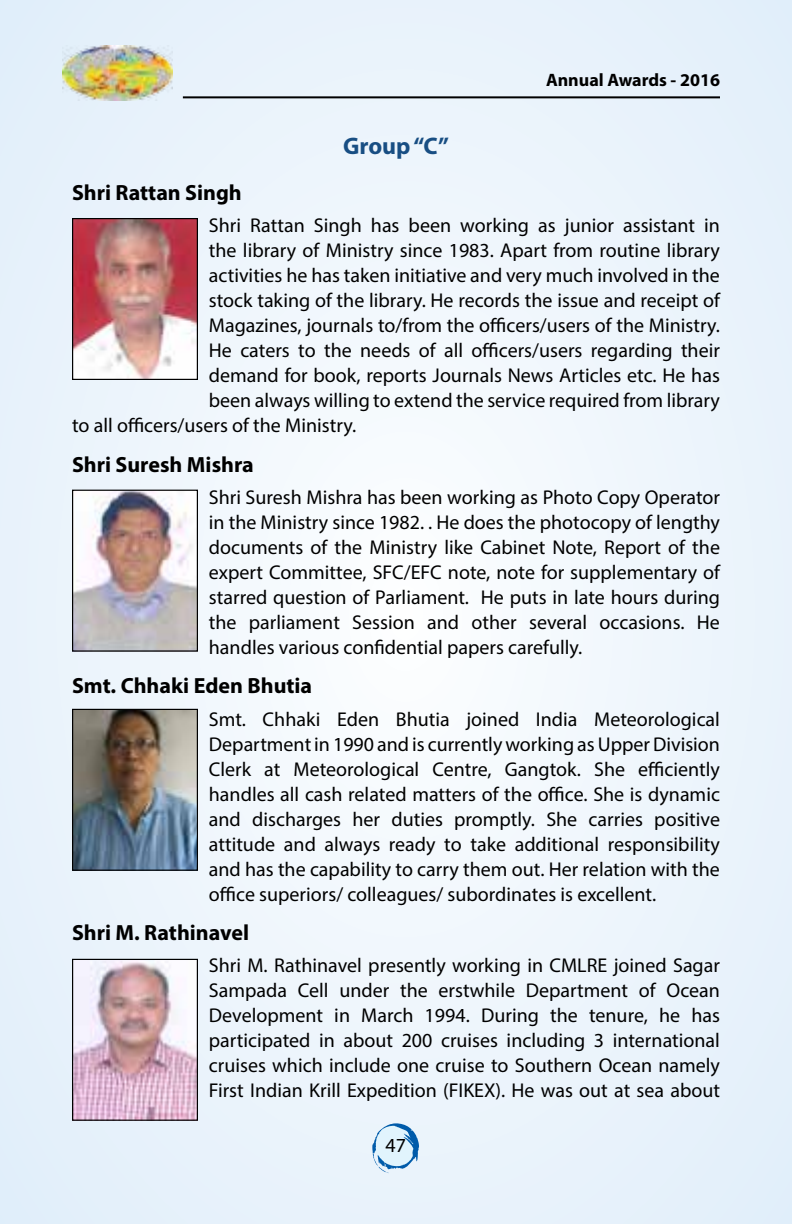
<style>
.page{position:relative;width:792px;height:1224px;background:#ecf4fc}
.page>*{position:absolute;margin:0;border:0;box-sizing:border-box;transform-origin:0 0}
.t1{font:700 24px "Myriad Pro";color:#184e83}
.t2{font:700 22px "Myriad Pro";color:#000}
.t3{font:20px/25px "Myriad Pro";color:#000;text-align:justify}
.t4{font:700 18px "Myriad Pro";color:#000}
</style>
<div class="page">
<hr style="left:183px;top:96px;width:537px;height:2px;background:#000">
<svg style="left:372px;top:1123px;width:47px;height:50px"></svg>
<img style="left:62px;top:45px;width:110px;height:55px">
<img style="left:74px;top:492px;width:122px;height:158px">
<div style="left:72px;top:490px;width:126px;height:162px;border:1px solid #000"></div>
<img style="left:74px;top:220px;width:122px;height:158px">
<div style="left:72px;top:218px;width:126px;height:162px;border:1px solid #000"></div>
<img style="left:74px;top:961px;width:122px;height:158px">
<div style="left:72px;top:959px;width:126px;height:162px;border:1px solid #000"></div>
<img style="left:74px;top:711px;width:122px;height:158px">
<div style="left:72px;top:709px;width:126px;height:162px;border:1px solid #000"></div>
<p class="t1" style="left:343px;top:130px;width:107px">Group “C”</p>
<p class="t4" style="left:546px;top:68px;width:175px">Annual Awards - 2016</p>
<p class="t2" style="left:72px;top:178px;width:171px">Shri Rattan Singh</p>
<p class="t3" style="left:209px;top:213px;width:513px">Shri Rattan Singh has been working as junior assistant in</p>
<p class="t3" style="left:209px;top:238px;width:513px">the library of Ministry since 1983. Apart from routine library</p>
<p class="t3" style="left:209px;top:263px;width:513px">activities he has taken initiative and very much involved in the</p>
<p class="t3" style="left:209px;top:288px;width:513px">stock taking of the library. He records the issue and receipt of</p>
<p class="t3" style="left:209px;top:313px;width:513px">Magazines, journals to/from the officers/users of the Ministry.</p>
<p class="t3" style="left:209px;top:338px;width:513px">He caters to the needs of all officers/users regarding their</p>
<p class="t3" style="left:209px;top:363px;width:513px">demand for book, reports Journals News Articles etc. He has</p>
<p class="t3" style="left:209px;top:388px;width:513px">been always willing to extend the service required from library</p>
<p class="t3" style="left:72px;top:413px;width:286px">to all officers/users of the Ministry.</p>
<p class="t2" style="left:72px;top:450px;width:183px">Shri Suresh Mishra</p>
<p class="t3" style="left:209px;top:484px;width:513px">Shri Suresh Mishra has been working as Photo Copy Operator in the Ministry since 1982. . He does the photocopy of lengthy documents of the Ministry like Cabinet Note, Report of the expert Committee, SFC/EFC note, note for supplementary of starred question of Parliament. He puts in late hours during the parliament Session and other several occasions. He handles various confidential papers carefully.</p>
<p class="t2" style="left:72px;top:672px;width:242px">Smt. Chhaki Eden Bhutia</p>
<p class="t3" style="left:209px;top:706px;width:513px">Smt. Chhaki Eden Bhutia joined India Meteorological Department in 1990 and is currently working as Upper Division Clerk at Meteorological Centre, Gangtok. She efficiently handles all cash related matters of the office. She is dynamic and discharges her duties promptly. She carries positive attitude and always ready to take additional responsibility and has the capability to carry them out. Her relation with the office superiors/ colleagues/ subordinates is excellent.</p>
<p class="t2" style="left:72px;top:918px;width:179px">Shri M. Rathinavel</p>
<p class="t3" style="left:209px;top:953px;width:513px">Shri M. Rathinavel presently working in CMLRE joined Sagar Sampada Cell under the erstwhile Department of Ocean Development in March 1994. During the tenure, he has participated in about 200 cruises including 3 international cruises which include one cruise to Southern Ocean namely First Indian Krill Expedition (FIKEX). He was out at sea about</p>
<p class="t3" style="left:386px;top:1133px;width:22px">47</p>
</div>
